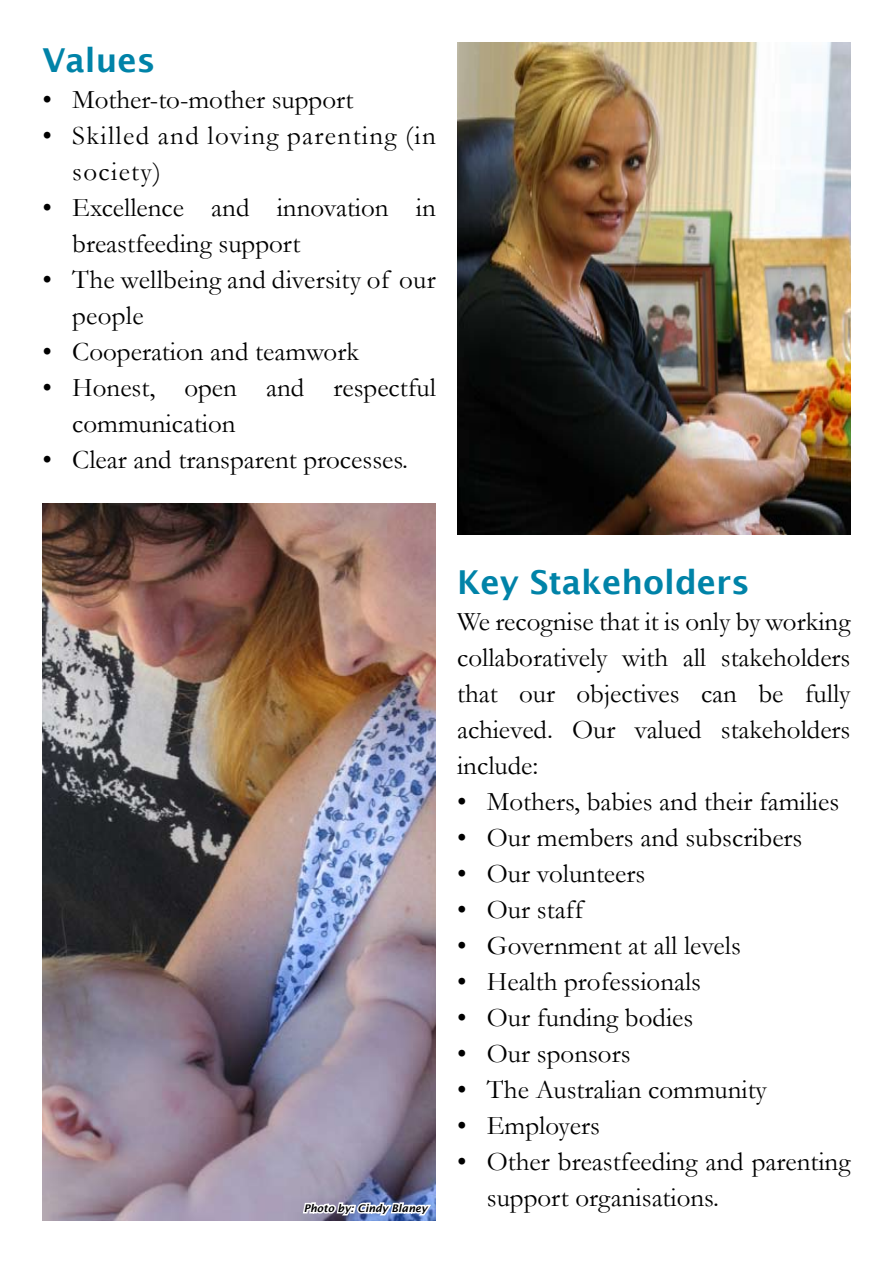
<style>
.page{position:relative;width:893px;height:1263px;background:#fff}
.page>*{position:absolute;margin:0;border:0;box-sizing:border-box;transform-origin:0 0}
.t1{font:600 33px "Lucida Sans";color:#0083a8}
.t2{font:27px/36px "Garamond";color:#000}
.t3{font:27px/36px "Garamond";letter-spacing:.05em;color:#000}
.t4{font:italic 600 10.5px "Lucida Sans";color:#000}
</style>
<div class="page">
<img style="left:457px;top:43px;width:393px;height:491px">
<img style="left:43px;top:504px;width:393px;height:716px">
<img style="left:301px;top:1177px;width:133px;height:44px">
<p class="t1" style="left:43px;top:41px;width:114px">Values</p>
<p class="t2" style="left:43px;top:81px;width:312px">• Mother-to-mother support</p>
<p class="t3" style="left:72px;top:117px;width:365px;text-indent:-30px">• Skilled and loving parenting (in society)</p>
<p class="t2" style="left:72px;top:189px;width:365px;text-indent:-30px">• Excellence and innovation in breastfeeding support</p>
<p class="t2" style="left:72px;top:261px;width:365px;text-indent:-30px">• The wellbeing and diversity of our people</p>
<p class="t2" style="left:43px;top:333px;width:318px">• Cooperation and teamwork</p>
<p class="t2" style="left:72px;top:369px;width:365px;text-indent:-30px">• Honest, open and respectful communication</p>
<p class="t2" style="left:43px;top:441px;width:367px">• Clear and transparent processes.</p>
<p class="t4" style="left:304px;top:1202px;width:125px">Photo by: Cindy Blaney</p>
<p class="t1" style="left:457px;top:563px;width:294px">Key Stakeholders</p>
<p class="t2" style="left:457px;top:603px;width:395px;text-align:justify">We recognise that it is only by working collaboratively with all stakeholders that our objectives can be fully achieved. Our valued stakeholders include:</p>
<p class="t2" style="left:457px;top:783px;width:384px">• Mothers, babies and their families</p>
<p class="t2" style="left:457px;top:819px;width:347px">• Our members and subscribers</p>
<p class="t2" style="left:457px;top:855px;width:190px">• Our volunteers</p>
<p class="t2" style="left:457px;top:891px;width:127px">• Our staff</p>
<p class="t2" style="left:457px;top:927px;width:285px">• Government at all levels</p>
<p class="t2" style="left:457px;top:963px;width:246px">• Health professionals</p>
<p class="t2" style="left:457px;top:999px;width:238px">• Our funding bodies</p>
<p class="t2" style="left:457px;top:1035px;width:175px">• Our sponsors</p>
<p class="t2" style="left:457px;top:1071px;width:311px">• The Australian community</p>
<p class="t2" style="left:457px;top:1107px;width:144px">• Employers</p>
<p class="t2" style="left:487px;top:1143px;width:365px;text-indent:-30px">• Other breastfeeding and parenting support organisations.</p>
</div>
